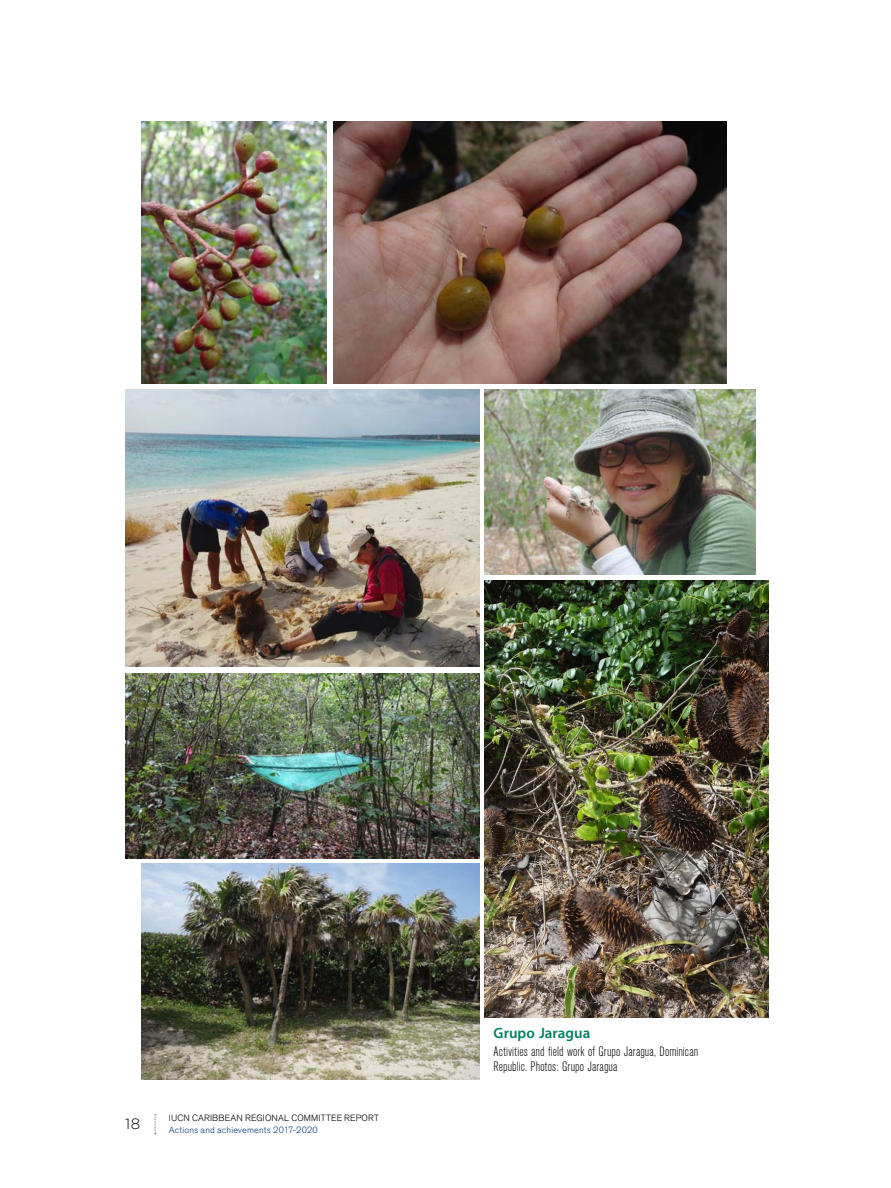
<style>
.page{position:relative;width:891px;height:1188px;background:#fff}
.page>*{position:absolute;margin:0;border:0;box-sizing:border-box;transform-origin:0 0}
.t1{font:600 15px "Myriad Pro";color:#008060}
.t2{font:300 15px "Gotham";color:#000}
.t3{font:300 condensed 13.5px/15px "Akzidenz Grotesk BQ";letter-spacing:.015em;color:#000}
.t4{font:300 9px "Akzidenz Grotesk BQ";letter-spacing:.015em;color:#000}
.t5{font:300 9px "Akzidenz Grotesk BQ";letter-spacing:.02em;color:#003879}
</style>
<div class="page">
<img style="left:485px;top:581px;width:283px;height:437px">
<img style="left:334px;top:122px;width:392px;height:261px">
<img style="left:142px;top:864px;width:337px;height:216px">
<img style="left:125px;top:390px;width:354px;height:276px">
<img style="left:142px;top:122px;width:185px;height:261px">
<img style="left:125px;top:674px;width:354px;height:185px">
<img style="left:485px;top:390px;width:271px;height:185px">
<svg style="left:155px;top:1114px;width:1px;height:20px"></svg>
<p class="t2" style="left:125px;top:1118px;width:16px">18</p>
<p class="t4" style="left:169px;top:1115px;width:212px">IUCN CARIBBEAN REGIONAL COMMITTEE REPORT</p>
<p class="t5" style="left:169px;top:1127px;width:150px">Actions and achievements 2017-2020</p>
<p class="t1" style="left:494px;top:1027px;width:98px">Grupo Jaragua</p>
<p class="t3" style="left:494px;top:1045px;width:206px">Activities and field work of Grupo Jaragua, Dominican<br>Republic. Photos: Grupo Jaragua</p>
</div>
